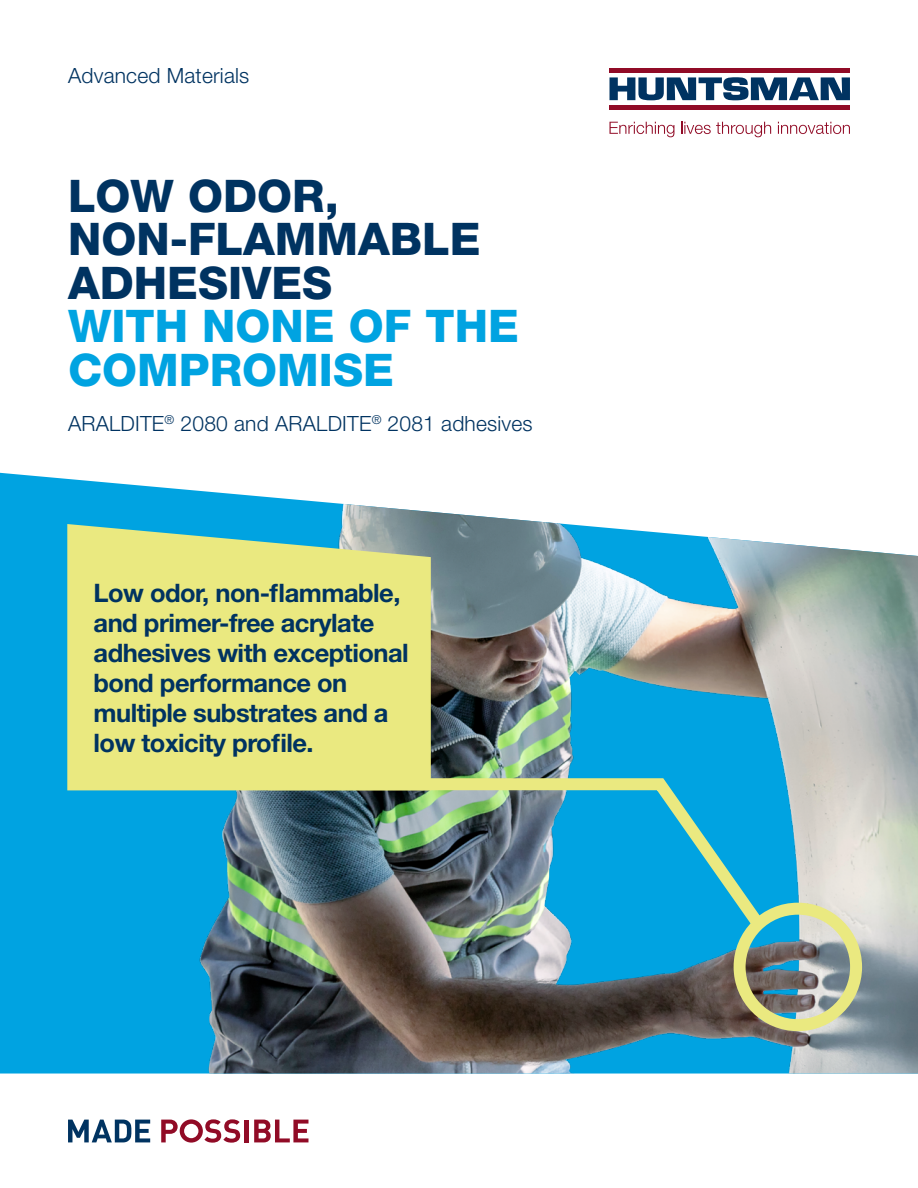
<style>
.page{position:relative;width:918px;height:1188px;background:#fff}
.page>*{position:absolute;margin:0;border:0;box-sizing:border-box;transform-origin:0 0}
.t1{font:800 45px/43.5px "Helvetica Neue LT Std";color:#003361}
.t2{font:800 45px/43.5px "Helvetica Neue LT Std";color:#00a3e1}
.t3{font:700 25.5px/30px "Helvetica Neue LT Std";letter-spacing:-.02em;color:#003361}
.t4{font:300 21px "Helvetica Neue LT Std";letter-spacing:.01em;color:#003361}
</style>
<div class="page">
<svg style="left:68px;top:1120px;width:82px;height:22px"></svg>
<div style="left:244px;top:1120px;width:5px;height:22px;background:#910b26"></div>
<svg style="left:254px;top:1120px;width:54px;height:22px"></svg>
<svg style="left:161px;top:1119px;width:79px;height:24px"></svg>
<img style="left:0;top:473px;width:918px;height:601px">
<img style="left:256px;top:772px;width:519px;height:168px">
<div style="left:734px;top:903px;width:128px;height:128px;border:12px solid #eae980;border-radius:50%"></div>
<svg style="left:67px;top:524px;width:364px;height:266px;fill:#eae980"></svg>
<svg style="left:610px;top:77px;width:240px;height:23px"></svg>
<div style="left:610px;top:68px;width:240px;height:5px;background:#910b26"></div>
<div style="left:610px;top:105px;width:240px;height:5px;background:#910b26"></div>
<svg style="left:610px;top:122px;width:64px;height:15px"></svg>
<svg style="left:681px;top:122px;width:90px;height:15px"></svg>
<svg style="left:778px;top:122px;width:72px;height:12px"></svg>
<p class="t4" style="left:68px;top:63px;width:183px">Advanced Materials</p>
<h1 class="t1" style="left:68px;top:174px;width:414px">LOW ODOR,<br>NON-FLAMMABLE<br>ADHESIVES</h1>
<h1 class="t2" style="left:68px;top:304px;width:452px">WITH NONE OF THE<br>COMPROMISE</h1>
<p class="t4" style="left:68px;top:411px;width:466px">ARALDITE<sup>®</sup> 2080 and ARALDITE<sup>®</sup> 2081 adhesives</p>
<p class="t3" style="left:94px;top:577px;width:317px">Low odor, non-flammable, and primer-free acrylate adhesives with exceptional bond performance on multiple substrates and a low toxicity profile.</p>
</div>
